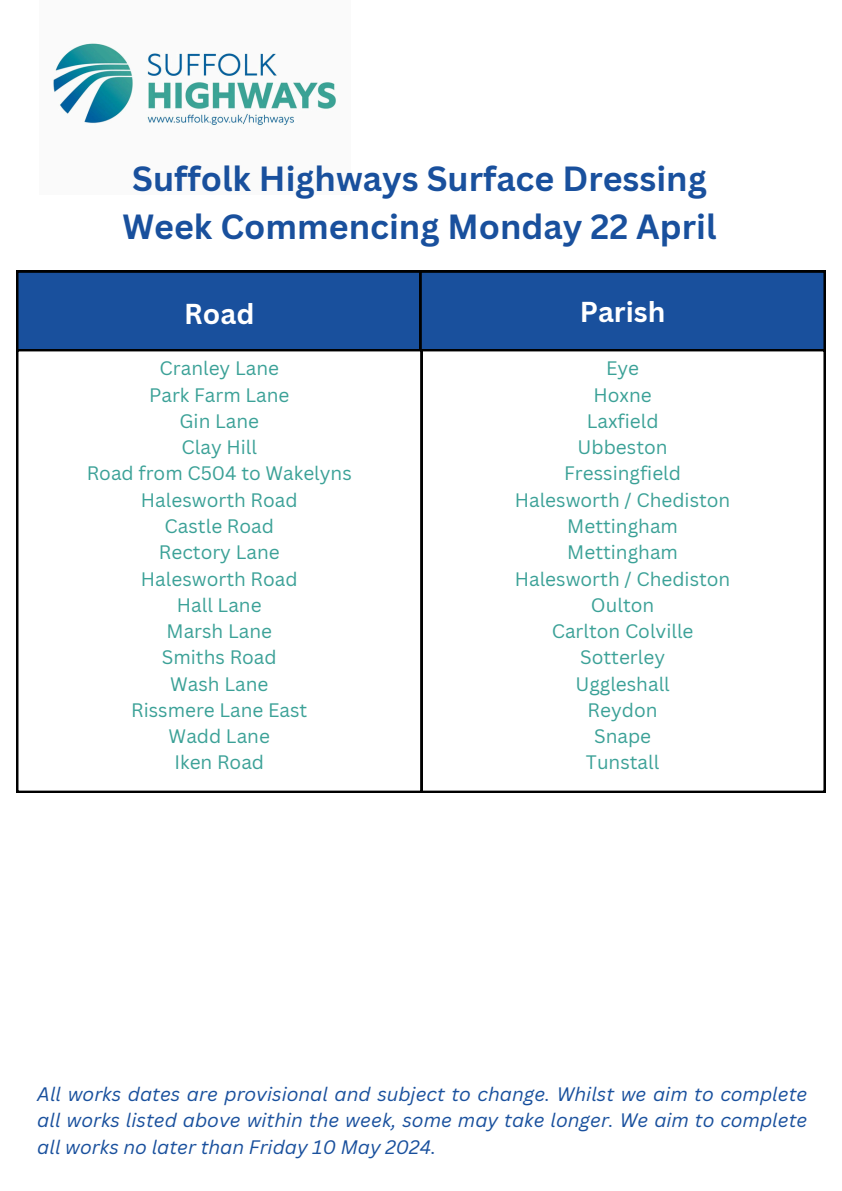
<style>
.page{position:relative;width:842px;height:1191px;background:#fff}
.page>*{position:absolute;margin:0;border:0;box-sizing:border-box;transform-origin:0 0}
.t1{font:700 34px/47.2px "Canva Sans";color:#19509d}
.t2{font:700 28px "Canva Sans";color:#fff}
.t3{font:19px "Canva Sans";color:#3ba197}
.t4{font:italic 19px/26.2px "Canva Sans";color:#19509d;text-align:justify}
</style>
<div class="page">
<img style="left:53px;top:43px;width:283px;height:83px">
<div style="left:16px;top:270px;width:809px;height:79px;background:#19509d"></div>
<svg style="left:422px;top:349px;width:403px;height:443px"></svg>
<svg style="left:16px;top:349px;width:406px;height:443px"></svg>
<p class="t1" style="left:122px;top:155px;width:596px">Suffolk Highways Surface Dressing<br>Week Commencing Monday 22 April</p>
<h1 class="t2" style="left:184px;top:294px;width:72px">Road</h1>
<h2 class="t2" style="left:580px;top:292px;width:87px">Parish</h2>
<h2 class="t3" style="left:160px;top:355px;width:121px">Cranley Lane</h2>
<p class="t3" style="left:149px;top:381px;width:142px">Park Farm Lane</p>
<p class="t3" style="left:180px;top:407px;width:81px">Gin Lane</p>
<p class="t3" style="left:182px;top:434px;width:77px">Clay Hill</p>
<p class="t3" style="left:87px;top:460px;width:267px">Road from C504 to Wakelyns</p>
<p class="t3" style="left:141px;top:486px;width:158px">Halesworth Road</p>
<p class="t3" style="left:165px;top:512px;width:111px">Castle Road</p>
<p class="t3" style="left:159px;top:539px;width:122px">Rectory Lane</p>
<p class="t3" style="left:141px;top:565px;width:158px">Halesworth Road</p>
<p class="t3" style="left:177px;top:591px;width:86px">Hall Lane</p>
<p class="t3" style="left:167px;top:617px;width:107px">Marsh Lane</p>
<p class="t3" style="left:162px;top:644px;width:116px">Smiths Road</p>
<p class="t3" style="left:170px;top:670px;width:100px">Wash Lane</p>
<p class="t3" style="left:131px;top:696px;width:178px">Rissmere Lane East</p>
<p class="t3" style="left:169px;top:722px;width:103px">Wadd Lane</p>
<p class="t3" style="left:174px;top:749px;width:91px">Iken Road</p>
<p class="t3" style="left:606px;top:355px;width:35px">Eye</p>
<p class="t3" style="left:593px;top:381px;width:60px">Hoxne</p>
<p class="t3" style="left:587px;top:407px;width:73px">Laxfield</p>
<p class="t3" style="left:578px;top:434px;width:92px">Ubbeston</p>
<p class="t3" style="left:564px;top:460px;width:118px">Fressingfield</p>
<p class="t3" style="left:515px;top:486px;width:217px">Halesworth / Chediston</p>
<p class="t3" style="left:567px;top:512px;width:112px">Mettingham</p>
<p class="t3" style="left:567px;top:539px;width:112px">Mettingham</p>
<p class="t3" style="left:515px;top:565px;width:217px">Halesworth / Chediston</p>
<p class="t3" style="left:591px;top:591px;width:65px">Oulton</p>
<p class="t3" style="left:552px;top:617px;width:143px">Carlton Colville</p>
<p class="t3" style="left:580px;top:644px;width:86px">Sotterley</p>
<p class="t3" style="left:575px;top:670px;width:96px">Uggleshall</p>
<p class="t3" style="left:588px;top:696px;width:71px">Reydon</p>
<p class="t3" style="left:594px;top:722px;width:59px">Snape</p>
<p class="t3" style="left:586px;top:749px;width:75px">Tunstall</p>
<p class="t4" style="left:37px;top:1080px;width:772px">All works dates are provisional and subject to change. Whilst we aim to complete all works listed above within the week, some may take longer. We aim to complete all works no later than Friday 10 May 2024.</p>
</div>
